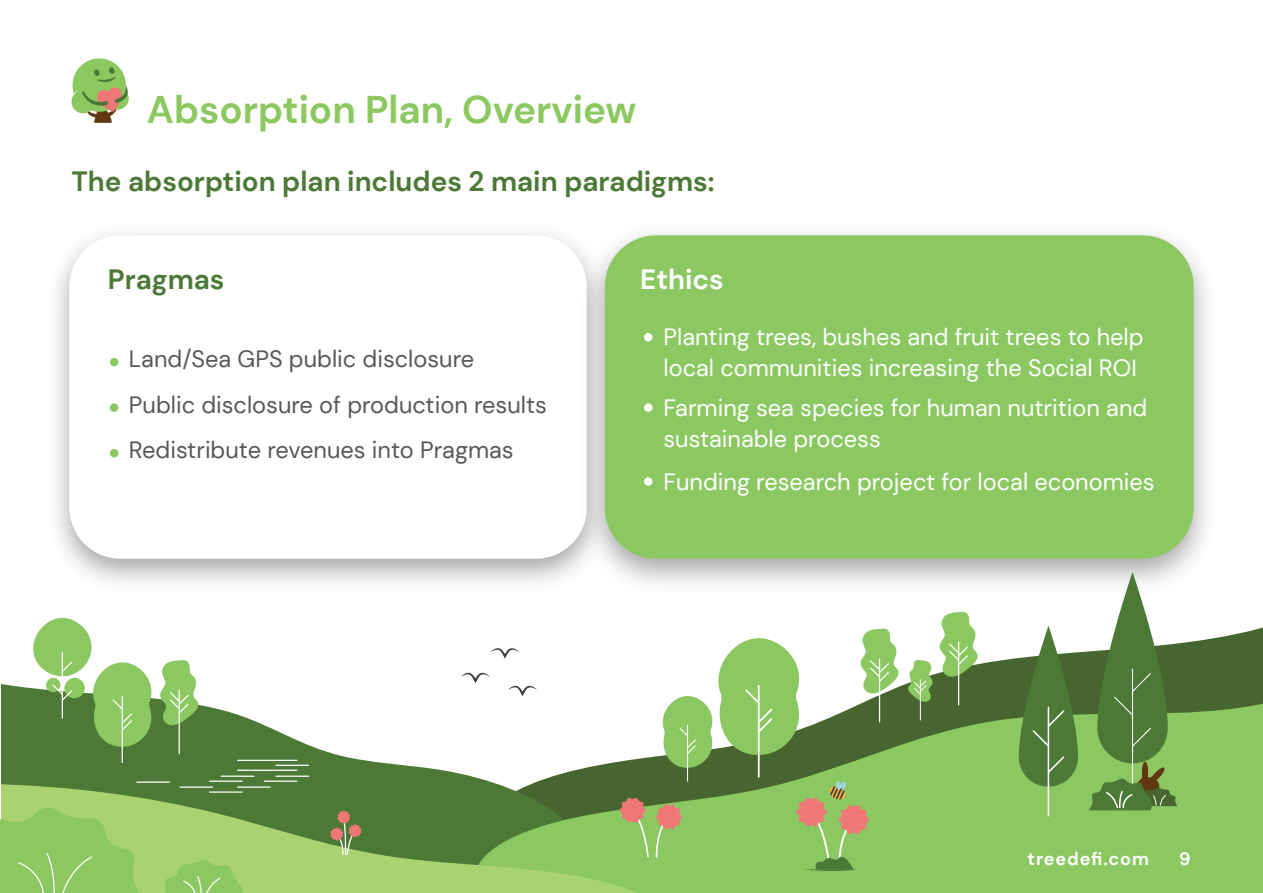
<style>
.page{position:relative;width:1263px;height:893px;background:#fff}
.page>*{position:absolute;margin:0;border:0;box-sizing:border-box;transform-origin:0 0}
.t1{font:700 38.55px "DM Sans";color:#8bc85f}
.t2{font:700 27.9px "DM Sans";color:#4d7937}
.t3{font:700 27.9px "DM Sans";color:#fff}
.t4{font:23.55px/31.5px "DM Sans";color:#fff}
.t5{font:23.55px/45.5px "DM Sans";color:#57585a}
.t6{font:700 18px "DM Sans";letter-spacing:.05em;color:#fff}
</style>
<div class="page">
<img style="left:570px;top:233px;width:637px;height:351px">
<div style="left:605px;top:235px;width:588px;height:324px;background:#8bc862;border-radius:51px"></div>
<div style="left:110px;top:358px;width:8px;height:8px;background:#8bc862;border-radius:50%"></div>
<div style="left:110px;top:403px;width:8px;height:9px;background:#8bc862;border-radius:50%"></div>
<div style="left:110px;top:449px;width:8px;height:8px;background:#8bc862;border-radius:50%"></div>
<div style="left:644px;top:333px;width:8px;height:8px;background:#fff;border-radius:50%"></div>
<div style="left:644px;top:403px;width:8px;height:9px;background:#fff;border-radius:50%"></div>
<div style="left:644px;top:477px;width:8px;height:9px;background:#fff;border-radius:50%"></div>
<svg style="left:868px;top:627px;width:395px;height:73px;fill:#47662f"></svg>
<svg style="left:1px;top:684px;width:465px;height:99px;fill:#4d7937"></svg>
<svg style="left:466px;top:700px;width:797px;height:193px;background:#92c171"></svg>
<svg style="left:1px;top:783px;width:670px;height:110px;background:#7aa753"></svg>
<svg style="left:1019px;top:626px;width:59px;height:161px;background:#688b54"></svg>
<hr style="left:1048px;top:707px;width:1px;height:109px;background:#fff">
<svg style="left:1046px;top:755px;width:20px;height:19px"></svg>
<svg style="left:1031px;top:709px;width:35px;height:39px"></svg>
<hr style="left:179px;top:690px;width:1px;height:64px;background:#fff">
<svg style="left:160px;top:660px;width:39px;height:66px;background:#99c87a"></svg>
<hr style="left:122px;top:697px;width:1px;height:66px;background:#fff">
<svg style="left:29px;top:617px;width:123px;height:133px"></svg>
<hr style="left:958px;top:642px;width:1px;height:63px;background:#fff">
<svg style="left:939px;top:611px;width:39px;height:66px"></svg>
<hr style="left:879px;top:659px;width:1px;height:63px;background:#fff">
<svg style="left:860px;top:628px;width:39px;height:66px"></svg>
<hr style="left:920px;top:679px;width:1px;height:41px;background:#fff">
<svg style="left:908px;top:660px;width:25px;height:42px"></svg>
<hr style="left:758px;top:686px;width:2px;height:91px;background:#fff">
<hr style="left:687px;top:725px;width:1px;height:56px;background:#fff">
<svg style="left:659px;top:638px;width:141px;height:133px"></svg>
<hr style="left:276px;top:765px;width:33px;height:1px;background:#fff">
<hr style="left:238px;top:770px;width:59px;height:1px;background:#fff">
<hr style="left:238px;top:760px;width:59px;height:1px;background:#fff">
<hr style="left:276px;top:776px;width:33px;height:1px;background:#fff">
<hr style="left:264px;top:780px;width:33px;height:2px;background:#fff">
<hr style="left:210px;top:791px;width:32px;height:2px;background:#fff">
<hr style="left:210px;top:780px;width:32px;height:2px;background:#fff">
<hr style="left:221px;top:776px;width:33px;height:1px;background:#fff">
<hr style="left:180px;top:786px;width:33px;height:2px;background:#fff">
<hr style="left:238px;top:786px;width:32px;height:2px;background:#fff">
<hr style="left:137px;top:781px;width:33px;height:2px;background:#fff">
<svg style="left:161px;top:859px;width:83px;height:34px;background:#97cc69"></svg>
<svg style="left:1097px;top:572px;width:71px;height:191px;fill:#4d7937"></svg>
<hr style="left:1132px;top:669px;width:1px;height:129px;background:#fff">
<svg style="left:1131px;top:727px;width:21px;height:21px"></svg>
<svg style="left:1113px;top:672px;width:39px;height:45px;background:#578042"></svg>
<svg style="left:0;top:807px;width:144px;height:86px;background:#93cb67"></svg>
<svg style="left:1088px;top:762px;width:89px;height:48px;background:#709a4c"></svg>
<svg style="left:330px;top:810px;width:32px;height:46px"></svg>
<svg style="left:620px;top:797px;width:62px;height:61px;background:#a0ad66"></svg>
<svg style="left:796px;top:781px;width:73px;height:90px;background:#9cb365"></svg>
<svg style="left:461px;top:672px;width:29px;height:11px"></svg>
<svg style="left:490px;top:648px;width:30px;height:11px"></svg>
<svg style="left:508px;top:685px;width:29px;height:11px"></svg>
<svg style="left:72px;top:58px;width:57px;height:65px"></svg>
<h1 class="t1" style="left:147px;top:85px;width:491px">Absorption Plan, Overview</h1>
<p class="t2" style="left:72px;top:164px;width:645px">The absorption plan includes 2 main paradigms:</p>
<p class="t2" style="left:108px;top:262px;width:118px">Pragmas</p>
<p class="t3" style="left:640px;top:262px;width:85px">Ethics</p>
<p class="t5" style="left:129px;top:336px;width:420px">Land/Sea GPS public disclosure<br>Public disclosure of production results<br>Redistribute revenues into Pragmas</p>
<p class="t4" style="left:663px;top:320px;width:482px">Planting trees, bushes and fruit trees to help local communities increasing the Social ROI</p>
<p class="t4" style="left:663px;top:392px;width:485px">Farming sea species for human nutrition and sustainable process</p>
<p class="t4" style="left:663px;top:466px;width:493px">Funding research project for local economies</p>
<p class="t6" style="left:1027px;top:847px;width:123px">treedefi.com</p>
<p class="t6" style="left:1179px;top:847px;width:13px">9</p>
</div>
